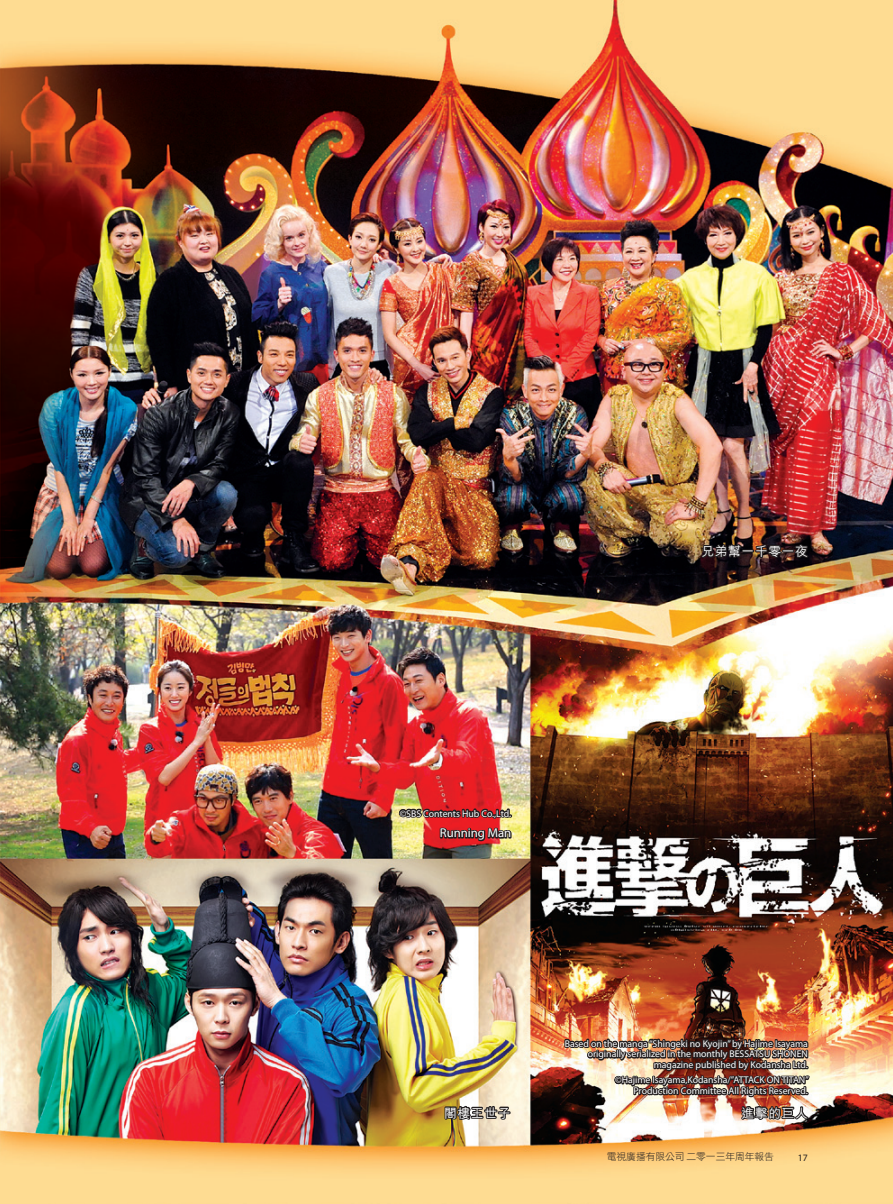
<style>
.page{position:relative;width:893px;height:1204px;background:#fff}
.page>*{position:absolute;margin:0;border:0;box-sizing:border-box;transform-origin:0 0}
.t1{font:500 12.75px "M Hei HK";letter-spacing:.05em;color:#fff}
.t2{font:12.75px "Myriad Pro";color:#fff}
.t3{font:9.75px/10.6px "Myriad Pro";color:#fff;text-align:right}
.t4{font:9.75px "DF Hei Std W3";letter-spacing:-.005em;color:#231f20}
.t5{font:9.75px "Myriad Pro";color:#231f20}
</style>
<div class="page">
<img style="left:0;top:0;width:893px;height:1203px">
<svg style="left:699px;top:542px;width:112px;height:18px;background:#30211d"></svg>
<svg style="left:443px;top:1101px;width:69px;height:20px"></svg>
<img style="left:398px;top:797px;width:115px;height:56px">
<img style="left:563px;top:1026px;width:249px;height:95px">
<h1 class="t1" style="left:701px;top:542px;width:108px">兄弟幫一千零一夜</h1>
<p class="t3" style="left:400px;top:807px;width:113px">©SBS Contents Hub Co.,Ltd.</p>
<h1 class="t2" style="left:440px;top:825px;width:73px">Running Man</h1>
<h1 class="t1" style="left:444px;top:1103px;width:68px">閣樓王世子</h1>
<p class="t3" style="left:565px;top:1037px;width:245px">Based on the manga “Shingeki no Kyojin” by Hajime Isayama originally serialized in the monthly BESSATSU SHONEN magazine published by Kodansha Ltd.</p>
<p class="t3" style="left:615px;top:1074px;width:195px">©Hajime Isayama,Kodansha/”ATTACK ON TITAN”<br>Production Committee All Rights Reserved.</p>
<h1 class="t1" style="left:742px;top:1103px;width:68px">進擊的巨人</h1>
<p class="t4" style="left:607px;top:1151px;width:168px">電視廣播有限公司二零一三年周年報告</p>
<p class="t5" style="left:798px;top:1151px;width:11px">17</p>
</div>
